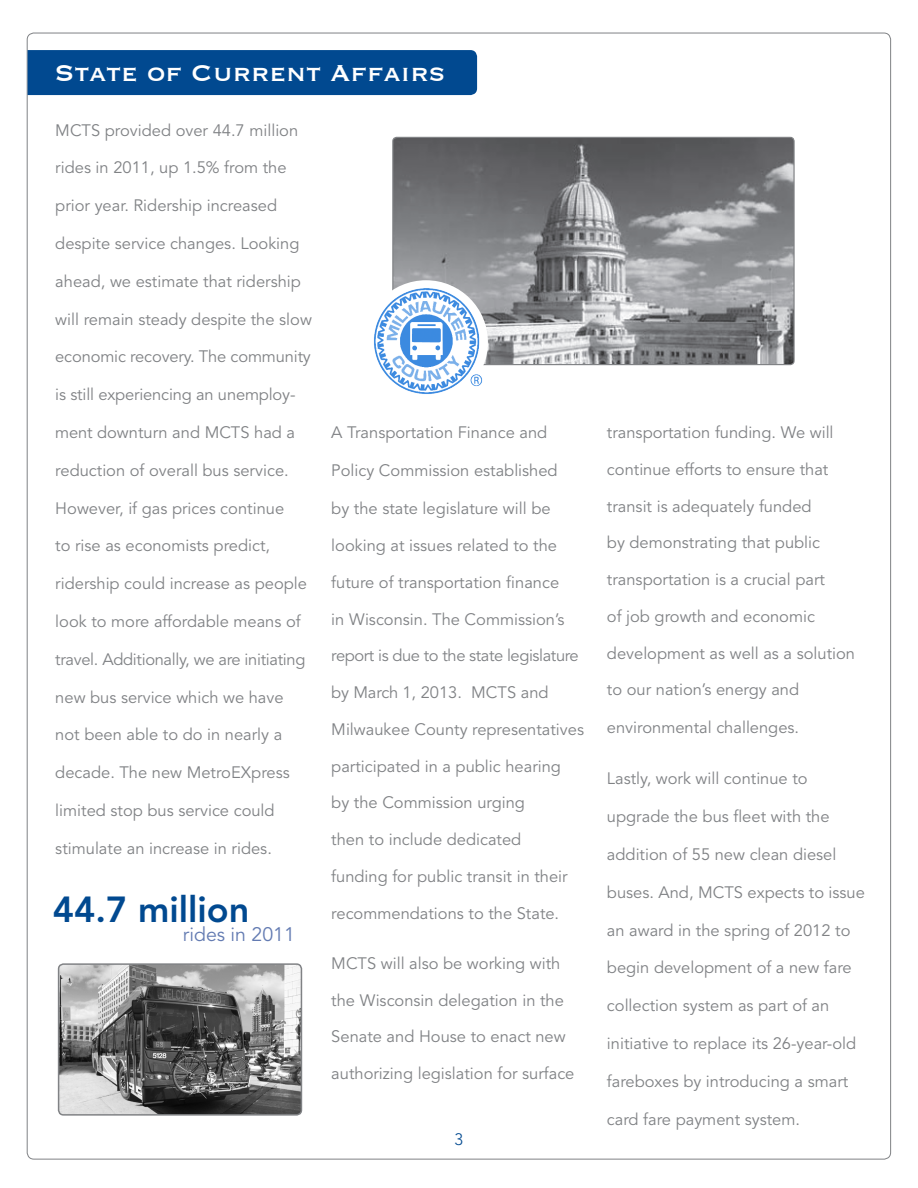
<style>
.page{position:relative;width:918px;height:1188px;background:#fff}
.page>*{position:absolute;margin:0;border:0;box-sizing:border-box;transform-origin:0 0}
.t1{font:800 36px "Avenir";color:#014990}
.t2{font:30px "Copperplate";color:#fff}
.t3{font:19.5px "Avenir";color:#637bb2}
.t4{font:16.5px "Avenir";color:#808285}
.t5{font:16.5px "Avenir";letter-spacing:-.02em;color:#808285}
.t6{font:16.5px "Avenir";letter-spacing:-.025em;color:#808285}
.t7{font:300 16.5px "Avenir";color:#014990}
</style>
<div class="page">
<div style="left:28px;top:50px;width:449px;height:45px;background:#014990"></div>
<img style="left:393px;top:137px;width:400px;height:226px">
<div style="left:392px;top:137px;width:403px;height:228px;border:1px solid #808285;border-radius:4px"></div>
<img style="left:61px;top:966px;width:238px;height:147px">
<div style="left:58px;top:963px;width:244px;height:153px;border:2px solid #808285;border-radius:5px"></div>
<div style="left:364px;top:280px;width:124px;height:124px;background:#fff;border-radius:50%"></div>
<img style="left:374px;top:286px;width:112px;height:108px">
<p class="t2" style="left:55px;top:53px;width:392px">State of Current Affairs</p>
<p class="t4" style="left:55px;top:120px;width:244px">MCTS provided over 44.7 million</p>
<p class="t4" style="left:55px;top:158px;width:233px">rides in 2011, up 1.5% from the</p>
<p class="t4" style="left:55px;top:196px;width:223px">prior year. Ridership increased</p>
<p class="t4" style="left:55px;top:234px;width:246px">despite service changes. Looking</p>
<p class="t4" style="left:55px;top:272px;width:247px">ahead, we estimate that ridership</p>
<p class="t4" style="left:55px;top:309px;width:258px">will remain steady despite the slow</p>
<p class="t4" style="left:55px;top:347px;width:257px">economic recovery. The community</p>
<p class="t4" style="left:55px;top:385px;width:242px">is still experiencing an unemploy-</p>
<p class="t4" style="left:55px;top:423px;width:241px">ment downturn and MCTS had a</p>
<p class="t4" style="left:55px;top:461px;width:235px">reduction of overall bus service.</p>
<p class="t4" style="left:55px;top:498px;width:230px">However, if gas prices continue</p>
<p class="t4" style="left:55px;top:536px;width:216px">to rise as economists predict,</p>
<p class="t4" style="left:55px;top:574px;width:253px">ridership could increase as people</p>
<p class="t4" style="left:55px;top:612px;width:247px">look to more affordable means of</p>
<p class="t5" style="left:55px;top:650px;width:252px">travel. Additionally, we are initiating</p>
<p class="t4" style="left:55px;top:687px;width:230px">new bus service which we have</p>
<p class="t4" style="left:55px;top:725px;width:229px">not been able to do in nearly a</p>
<p class="t4" style="left:55px;top:763px;width:236px">decade. The new MetroEXpress</p>
<p class="t4" style="left:55px;top:801px;width:221px">limited stop bus service could</p>
<p class="t4" style="left:55px;top:839px;width:218px">stimulate an increase in rides.</p>
<p class="t1" style="left:53px;top:888px;width:198px">44.7 million</p>
<p class="t3" style="left:183px;top:923px;width:113px">rides in 2011</p>
<p class="t4" style="left:331px;top:423px;width:218px">A Transportation Finance and</p>
<p class="t4" style="left:331px;top:461px;width:228px">Policy Commission established</p>
<p class="t4" style="left:331px;top:499px;width:221px">by the state legislature will be</p>
<p class="t4" style="left:331px;top:536px;width:227px">looking at issues related to the</p>
<p class="t4" style="left:331px;top:573px;width:229px">future of transportation finance</p>
<p class="t4" style="left:331px;top:610px;width:235px">in Wisconsin. The Commission’s</p>
<p class="t6" style="left:331px;top:646px;width:249px">report is due to the state legislature</p>
<p class="t4" style="left:331px;top:683px;width:219px">by March 1, 2013. MCTS and</p>
<p class="t4" style="left:331px;top:720px;width:254px">Milwaukee County representatives</p>
<p class="t4" style="left:331px;top:757px;width:231px">participated in a public hearing</p>
<p class="t4" style="left:331px;top:793px;width:195px">by the Commission urging</p>
<p class="t4" style="left:331px;top:830px;width:192px">then to include dedicated</p>
<p class="t4" style="left:331px;top:867px;width:238px">funding for public transit in their</p>
<p class="t4" style="left:331px;top:904px;width:229px">recommendations to the State.</p>
<p class="t4" style="left:331px;top:954px;width:231px">MCTS will also be working with</p>
<p class="t4" style="left:331px;top:991px;width:234px">the Wisconsin delegation in the</p>
<p class="t4" style="left:331px;top:1027px;width:236px">Senate and House to enact new</p>
<p class="t4" style="left:331px;top:1064px;width:245px">authorizing legislation for surface</p>
<p class="t7" style="left:455px;top:1129px;width:10px">3</p>
<p class="t4" style="left:607px;top:423px;width:228px">transportation funding. We will</p>
<p class="t4" style="left:607px;top:460px;width:223px">continue efforts to ensure that</p>
<p class="t4" style="left:607px;top:496px;width:206px">transit is adequately funded</p>
<p class="t4" style="left:607px;top:533px;width:215px">by demonstrating that public</p>
<p class="t4" style="left:607px;top:570px;width:220px">transportation is a crucial part</p>
<p class="t4" style="left:607px;top:607px;width:210px">of job growth and economic</p>
<p class="t4" style="left:607px;top:643px;width:250px">development as well as a solution</p>
<p class="t4" style="left:607px;top:680px;width:194px">to our nation’s energy and</p>
<p class="t4" style="left:607px;top:718px;width:194px">environmental challenges.</p>
<p class="t4" style="left:607px;top:769px;width:202px">Lastly, work will continue to</p>
<p class="t4" style="left:607px;top:807px;width:224px">upgrade the bus fleet with the</p>
<p class="t4" style="left:607px;top:845px;width:231px">addition of 55 new clean diesel</p>
<p class="t4" style="left:607px;top:883px;width:260px">buses. And, MCTS expects to issue</p>
<p class="t4" style="left:607px;top:920px;width:245px">an award in the spring of 2012 to</p>
<p class="t4" style="left:607px;top:958px;width:246px">begin development of a new fare</p>
<p class="t4" style="left:607px;top:996px;width:224px">collection system as part of an</p>
<p class="t4" style="left:607px;top:1034px;width:251px">initiative to replace its 26-year-old</p>
<p class="t4" style="left:607px;top:1072px;width:243px">fareboxes by introducing a smart</p>
<p class="t4" style="left:607px;top:1109px;width:195px">card fare payment system.</p>
</div>
